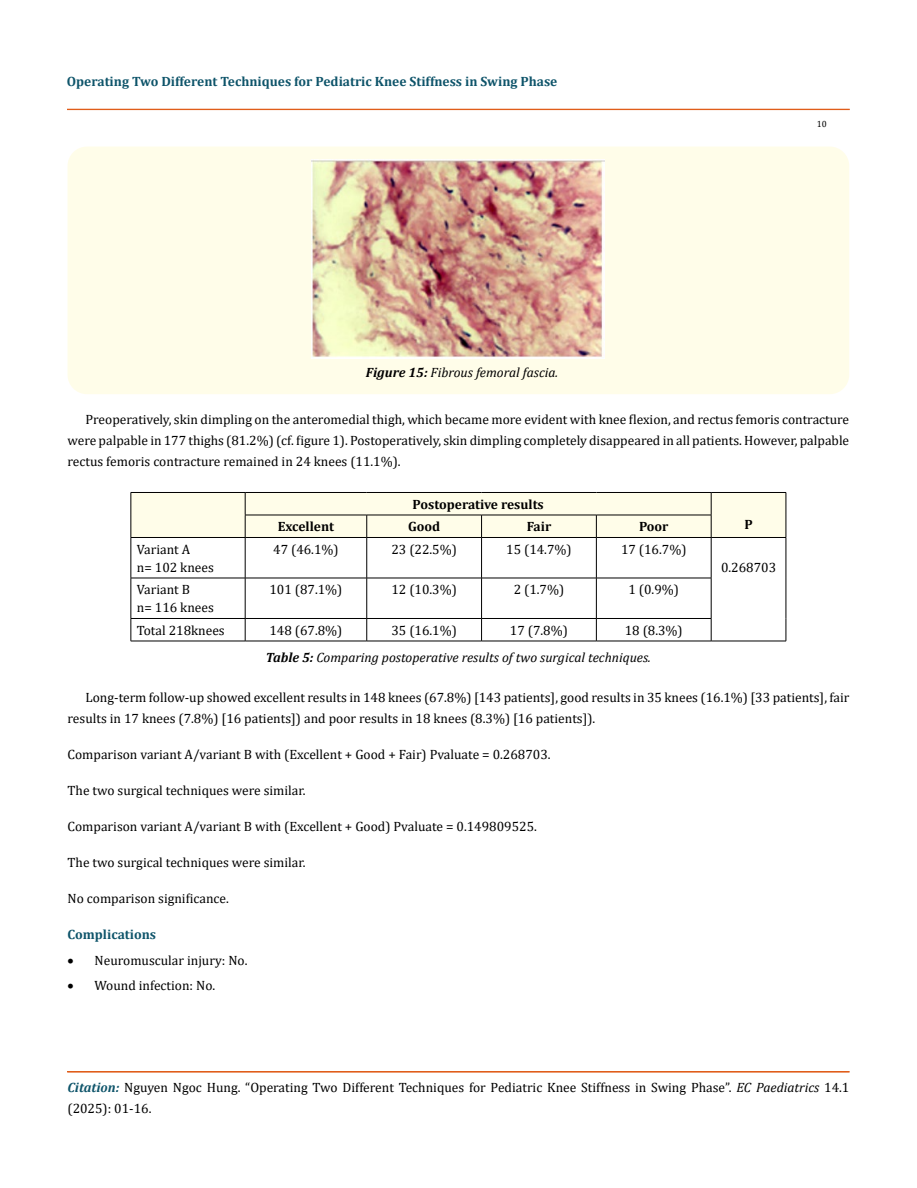
<style>
.page{position:relative;width:917px;height:1188px;background:#fff}
.page>*{position:absolute;margin:0;border:0;box-sizing:border-box;transform-origin:0 0}
.t1{font:13.5px/21px "Cambria";color:#000}
.t2{font:italic 13.5px/27.2px "Cambria";color:#000}
.t3{font:700 13.5px "Cambria";color:#0e546a}
.t4{font:700 13.5px "Cambria";color:#000}
.t5{font:9px "Cambria";color:#000}
.s1{font-weight:700}
.s2{font-style:normal}
.s3{font-weight:700;font-style:italic;color:#0e546a}
.s4{font-style:italic}
</style>
<div class="page">
<div style="left:67px;top:109px;width:782px;height:1px;border:1px solid #e05d1a"></div>
<div style="left:67px;top:147px;width:782px;height:247px;background:#fffde9;border-radius:19px"></div>
<img style="left:312px;top:159px;width:292px;height:199px">
<div style="left:131px;top:492px;width:655px;height:45px;background:#fffde9"></div>
<hr style="left:131px;top:537px;width:114px;height:1px;background:#000">
<hr style="left:131px;top:538px;width:1px;height:40px;background:#000">
<hr style="left:245px;top:537px;width:122px;height:1px;background:#000">
<hr style="left:245px;top:538px;width:1px;height:40px;background:#000">
<hr style="left:367px;top:537px;width:114px;height:1px;background:#000">
<hr style="left:366px;top:538px;width:1px;height:40px;background:#000">
<hr style="left:481px;top:537px;width:115px;height:1px;background:#000">
<hr style="left:481px;top:538px;width:1px;height:40px;background:#000">
<hr style="left:596px;top:537px;width:115px;height:1px;background:#000">
<hr style="left:596px;top:538px;width:1px;height:40px;background:#000">
<hr style="left:711px;top:537px;width:75px;height:1px;background:#000">
<hr style="left:711px;top:538px;width:1px;height:40px;background:#000">
<hr style="left:785px;top:538px;width:1px;height:40px;background:#000">
<hr style="left:131px;top:578px;width:114px;height:1px;background:#000">
<hr style="left:131px;top:578px;width:1px;height:40px;background:#000">
<hr style="left:245px;top:578px;width:122px;height:1px;background:#000">
<hr style="left:245px;top:578px;width:1px;height:40px;background:#000">
<hr style="left:367px;top:578px;width:114px;height:1px;background:#000">
<hr style="left:366px;top:578px;width:1px;height:40px;background:#000">
<hr style="left:481px;top:578px;width:115px;height:1px;background:#000">
<hr style="left:481px;top:578px;width:1px;height:40px;background:#000">
<hr style="left:596px;top:578px;width:115px;height:1px;background:#000">
<hr style="left:596px;top:578px;width:1px;height:40px;background:#000">
<hr style="left:711px;top:578px;width:1px;height:40px;background:#000">
<hr style="left:785px;top:578px;width:1px;height:40px;background:#000">
<hr style="left:131px;top:618px;width:114px;height:1px;background:#000">
<svg style="left:131px;top:619px;width:1px;height:22px"></svg>
<hr style="left:245px;top:618px;width:122px;height:1px;background:#000">
<svg style="left:245px;top:619px;width:1px;height:22px"></svg>
<hr style="left:367px;top:618px;width:114px;height:1px;background:#000">
<svg style="left:366px;top:619px;width:1px;height:22px"></svg>
<hr style="left:481px;top:618px;width:115px;height:1px;background:#000">
<svg style="left:481px;top:619px;width:1px;height:22px"></svg>
<hr style="left:596px;top:618px;width:115px;height:1px;background:#000">
<svg style="left:596px;top:619px;width:1px;height:22px"></svg>
<svg style="left:711px;top:619px;width:1px;height:22px"></svg>
<svg style="left:785px;top:618px;width:1px;height:23px"></svg>
<hr style="left:131px;top:641px;width:114px;height:1px;background:#000">
<hr style="left:245px;top:641px;width:122px;height:1px;background:#000">
<hr style="left:367px;top:641px;width:114px;height:1px;background:#000">
<hr style="left:481px;top:641px;width:115px;height:1px;background:#000">
<hr style="left:596px;top:641px;width:115px;height:1px;background:#000">
<hr style="left:711px;top:641px;width:75px;height:1px;background:#000">
<p class="t3" style="left:67px;top:72px;width:492px">Operating Two Different Techniques for Pediatric Knee Stiffness in Swing Phase</p>
<p class="t5" style="left:816px;top:118px;width:11px">10</p>
<p class="t2" style="left:366px;top:358px;width:194px"><span class="s1">Figure 15:</span> Fibrous femoral fascia.</p>
<p class="t1" style="left:68px;top:408px;width:783px;text-align:justify;text-indent:18px">Preoperatively, skin dimpling on the anteromedial thigh, which became more evident with knee flexion, and rectus femoris contracture were palpable in 177 thighs (81.2%) (cf. figure 1). Postoperatively, skin dimpling completely disappeared in all patients. However, palpable rectus femoris contracture remained in 24 knees (11.1%).</p>
<p class="t4" style="left:412px;top:495px;width:133px">Postoperative results</p>
<p class="t4" style="left:278px;top:517px;width:58px">Excellent</p>
<p class="t4" style="left:408px;top:517px;width:34px">Good</p>
<p class="t4" style="left:526px;top:517px;width:26px">Fair</p>
<p class="t4" style="left:639px;top:517px;width:31px">Poor</p>
<p class="t4" style="left:744px;top:515px;width:10px">P</p>
<p class="t1" style="left:137px;top:540px;width:78px;line-height:18px">Variant A<br>n= 102 knees</p>
<p class="t1" style="left:273px;top:539px;width:67px">47 (46.1%)</p>
<p class="t1" style="left:391px;top:539px;width:67px">23 (22.5%)</p>
<p class="t1" style="left:506px;top:539px;width:67px">15 (14.7%)</p>
<p class="t1" style="left:621px;top:539px;width:67px">17 (16.7%)</p>
<p class="t1" style="left:721px;top:557px;width:57px">0.268703</p>
<p class="t1" style="left:137px;top:581px;width:78px;line-height:18px">Variant B<br>n= 116 knees</p>
<p class="t1" style="left:269px;top:579px;width:74px">101 (87.1%)</p>
<p class="t1" style="left:391px;top:579px;width:67px">12 (10.3%)</p>
<p class="t1" style="left:513px;top:579px;width:52px">2 (1.7%)</p>
<p class="t1" style="left:628px;top:579px;width:52px">1 (0.9%)</p>
<p class="t1" style="left:137px;top:620px;width:89px">Total 218knees</p>
<p class="t1" style="left:269px;top:620px;width:74px">148 (67.8%)</p>
<p class="t1" style="left:391px;top:620px;width:67px">35 (16.1%)</p>
<p class="t1" style="left:510px;top:620px;width:59px">17 (7.8%)</p>
<p class="t2" style="left:266px;top:616px;width:418px;text-indent:359px"><span class="s2">18 (8.3%)<br></span><span class="s1">Table 5:</span> Comparing postoperative results of two surgical techniques.</p>
<p class="t1" style="left:68px;top:687px;width:783px;text-indent:18px">Long-term follow-up showed excellent results in 148 knees (67.8%) [143 patients], good results in 35 knees (16.1%) [33 patients], fair results in 17 knees (7.8%) [16 patients]) and poor results in 18 knees (8.3%) [16 patients]).</p>
<p class="t1" style="left:68px;top:744px;width:484px">Comparison variant A/variant B with (Excellent + Good + Fair) Pvaluate = 0.268703.</p>
<p class="t1" style="left:68px;top:780px;width:239px">The two surgical techniques were similar.</p>
<p class="t1" style="left:68px;top:816px;width:471px">Comparison variant A/variant B with (Excellent + Good) Pvaluate = 0.149809525.</p>
<p class="t1" style="left:68px;top:852px;width:239px">The two surgical techniques were similar.</p>
<p class="t1" style="left:68px;top:888px;width:163px">No comparison significance.</p>
<p class="t3" style="left:68px;top:925px;width:90px">Complications</p>
<p class="t1" style="left:68px;top:950px;width:181px">• Neuromuscular injury: No.</p>
<p class="t1" style="left:68px;top:975px;width:149px">• Wound infection: No.</p>
<p class="t1" style="left:68px;top:1077px;width:783px"><span class="s3">Citation:</span> Nguyen Ngoc Hung. “Operating Two Different Techniques for Pediatric Knee Stiffness in Swing Phase”. <span class="s4">EC Paediatrics</span> 14.1 (2025): 01-16.</p>
</div>
